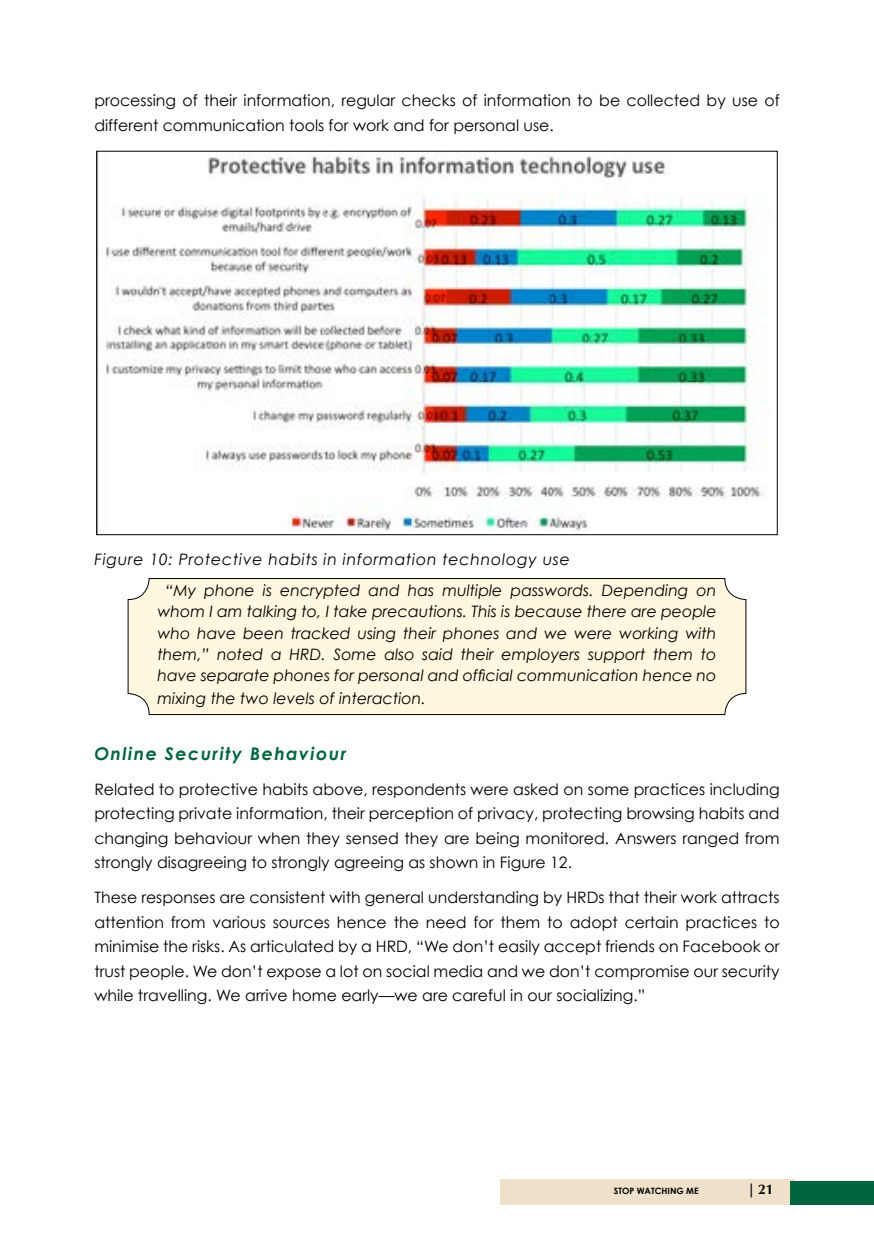
<style>
.page{position:relative;width:874px;height:1241px;background:#fff}
.page>*{position:absolute;margin:0;border:0;box-sizing:border-box;transform-origin:0 0}
.t1{font:italic 700 17.5px "Century Gothic";letter-spacing:.085em;color:#01653f}
.t2{font:15.75px/24.5px "Century Gothic";color:#000;text-align:justify}
.t3{font:italic 15.75px/21px "Century Gothic";color:#000;text-align:justify}
.t4{font:italic 15.75px/31.5px "Century Gothic";letter-spacing:.02em;color:#000}
.t5{font:700 14px "Optima";color:#000}
.t6{font:700 8.75px "Century Gothic";color:#000}
</style>
<div class="page">
<div style="left:500px;top:1178px;width:294px;height:26px;background:#efe1c9"></div>
<div style="left:790px;top:1180px;width:83px;height:24px;background:#01653f"></div>
<div style="left:128px;top:578px;width:617px;height:136px;background:#fff7df;border-radius:21px"></div>
<div style="left:128px;top:578px;width:617px;height:136px;border:1px solid #000;border-radius:21px"></div>
<img style="left:98px;top:153px;width:666px;height:378px">
<p class="t2" style="left:94px;top:88px;width:686px">processing of their information, regular checks of information to be collected by use of different communication tools for work and for personal use.</p>
<p class="t4" style="left:165px;top:543px;width:552px;text-indent:-71px">Figure 10: Protective habits in information technology use<br>“My phone is encrypted and has multiple passwords. Depending on</p>
<p class="t3" style="left:157px;top:601px;width:560px">whom I am talking to, I take precautions. This is because there are people who have been tracked using their phones and we were working with them,” noted a HRD. Some also said their employers support them to have separate phones for personal and official communication hence no</p>
<p class="t3" style="left:157px;top:687px;width:270px">mixing the two levels of interaction.</p>
<p class="t1" style="left:94px;top:742px;width:253px">Online Security Behaviour</p>
<p class="t2" style="left:94px;top:776px;width:686px">Related to protective habits above, respondents were asked on some practices including protecting private information, their perception of privacy, protecting browsing habits and changing behaviour when they sensed they are being monitored. Answers ranged from strongly disagreeing to strongly agreeing as shown in Figure 12.</p>
<p class="t2" style="left:94px;top:885px;width:686px">These responses are consistent with general understanding by HRDs that their work attracts attention from various sources hence the need for them to adopt certain practices to minimise the risks. As articulated by a HRD, “We don’t easily accept friends on Facebook or trust people. We don’t expose a lot on social media and we don’t compromise our security while travelling. We arrive home early—we are careful in our socializing.”</p>
<p class="t6" style="left:613px;top:1184px;width:86px">STOP WATCHING ME</p>
<p class="t5" style="left:746px;top:1180px;width:28px">|21</p>
</div>
